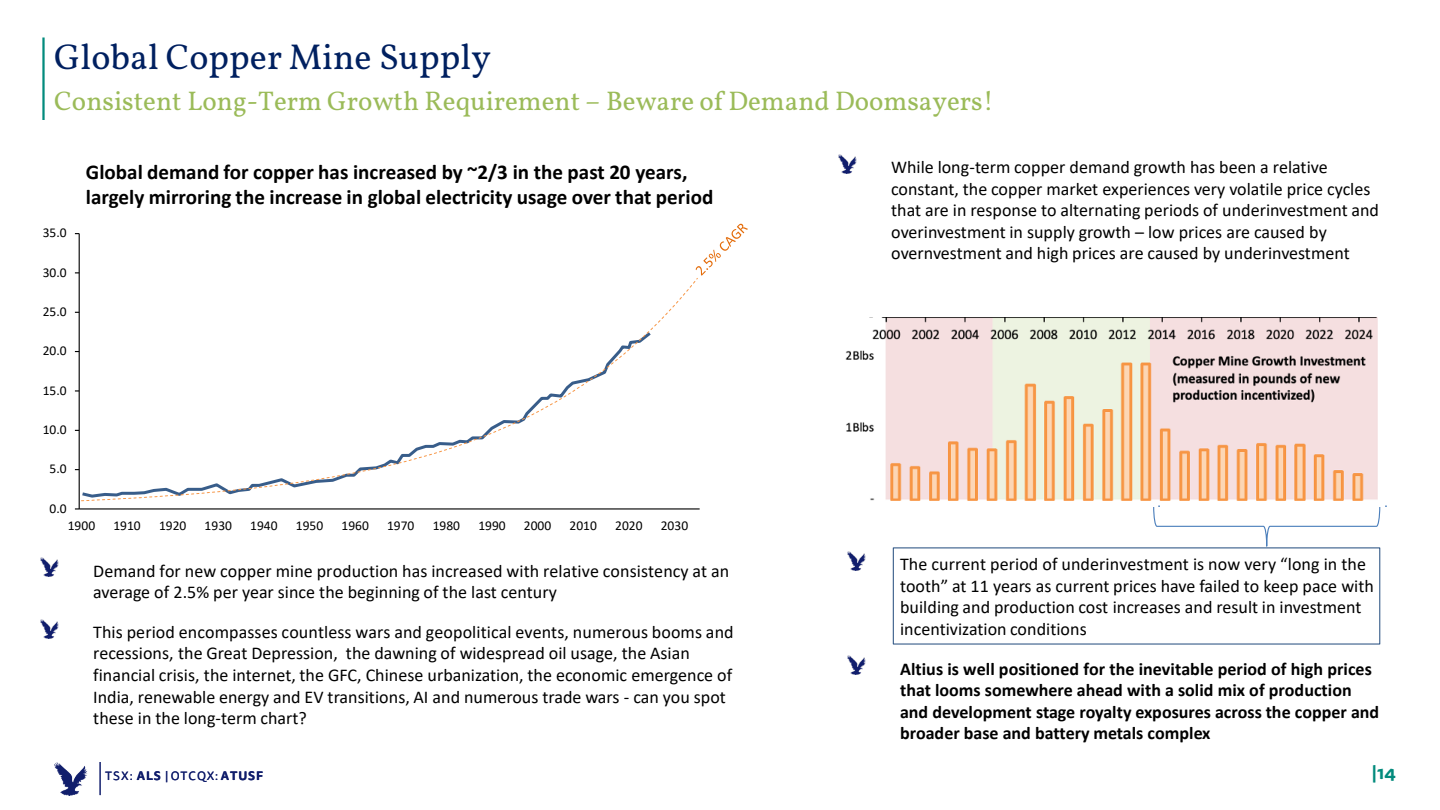
<style>
.page{position:relative;width:1440px;height:810px;background:#fff}
.page>*{position:absolute;margin:0;border:0;box-sizing:border-box;transform-origin:0 0}
.t1{font:36px "Vollkorn";color:#002060}
.t2{font:27px "Vollkorn";color:#9bbb59}
.t3{font:700 21px/25.2px "Calibri";color:#000}
.t4{font:18px/21.6px "Calibri";color:#000}
.t5{font:700 18px/21.6px "Calibri";letter-spacing:.005em;color:#000}
.t6{font:700 18px "Tisa Sans Pro";color:#038b7d}
.t7{font:13.5px "Calibri";color:#000}
.t8{font:12px "Tisa Sans Pro";letter-spacing:.08em;color:#111e6c}
.s1{font-weight:700}
</style>
<div class="page">
<img style="left:54px;top:762px;width:34px;height:33px">
<hr style="left:100px;top:762px;width:1px;height:33px;background:#111e6c">
<hr style="left:42px;top:38px;width:3px;height:82px;background:#038b7d">
<hr style="left:79px;top:234px;width:1px;height:275px;background:#000">
<hr style="left:79px;top:508px;width:621px;height:2px;background:#000">
<svg style="left:81px;top:278px;width:617px;height:224px"></svg>
<svg style="left:696px;top:224px;width:52px;height:52px"></svg>
<img style="left:838px;top:154px;width:18px;height:19px">
<img style="left:41px;top:558px;width:18px;height:19px">
<img style="left:41px;top:619px;width:18px;height:19px">
<img style="left:847px;top:551px;width:18px;height:19px">
<img style="left:847px;top:656px;width:18px;height:19px">
<svg style="left:1153px;top:506px;width:228px;height:41px"></svg>
<img style="left:845px;top:317px;width:542px;height:189px">
<h2 class="t1" style="left:54px;top:30px;width:438px">Global Copper Mine Supply</h2>
<p class="t2" style="left:54px;top:81px;width:941px">Consistent Long-Term Growth Requirement – Beware of Demand Doomsayers!</p>
<p class="t7" style="left:43px;top:224px;width:25px">35.0</p>
<p class="t7" style="left:43px;top:263px;width:25px">30.0</p>
<p class="t7" style="left:43px;top:302px;width:25px">25.0</p>
<p class="t7" style="left:43px;top:342px;width:25px">20.0</p>
<p class="t7" style="left:43px;top:381px;width:25px">15.0</p>
<p class="t7" style="left:43px;top:420px;width:25px">10.0</p>
<p class="t7" style="left:50px;top:460px;width:19px">5.0</p>
<p class="t7" style="left:50px;top:499px;width:19px">0.0</p>
<p class="t3" style="left:86px;top:159px;width:629px">Global demand for copper has increased by ~2/3 in the past 20 years, largely mirroring the increase in global electricity usage over that period</p>
<p class="t7" style="left:68px;top:516px;width:29px">1900</p>
<p class="t7" style="left:113px;top:516px;width:29px">1910</p>
<p class="t7" style="left:159px;top:516px;width:29px">1920</p>
<p class="t7" style="left:205px;top:516px;width:29px">1930</p>
<p class="t7" style="left:250px;top:516px;width:29px">1940</p>
<p class="t7" style="left:296px;top:516px;width:29px">1950</p>
<p class="t7" style="left:342px;top:516px;width:29px">1960</p>
<p class="t7" style="left:387px;top:516px;width:29px">1970</p>
<p class="t7" style="left:433px;top:516px;width:29px">1980</p>
<p class="t7" style="left:478px;top:516px;width:29px">1990</p>
<p class="t7" style="left:524px;top:516px;width:29px">2000</p>
<p class="t7" style="left:570px;top:516px;width:29px">2010</p>
<p class="t7" style="left:615px;top:516px;width:29px">2020</p>
<p class="t7" style="left:661px;top:516px;width:29px">2030</p>
<p class="t4" style="left:93px;top:559px;width:638px">Demand for new copper mine production has increased with relative consistency at an average of 2.5% per year since the beginning of the last century</p>
<p class="t4" style="left:93px;top:621px;width:642px">This period encompasses countless wars and geopolitical events, numerous booms and recessions, the Great Depression, the dawning of widespread oil usage, the Asian financial crisis, the internet, the GFC, Chinese urbanization, the economic emergence of India, renewable energy and EV transitions, AI and numerous trade wars - can you spot these in the long-term chart?</p>
<p class="t4" style="left:891px;top:156px;width:489px">While long-term copper demand growth has been a relative constant, the copper market experiences very volatile price cycles that are in response to alternating periods of underinvestment and overinvestment in supply growth – low prices are caused by overnvestment and high prices are caused by underinvestment</p>
<p class="t4" style="left:900px;top:553px;width:475px">The current period of underinvestment is now very “long in the tooth” at 11 years as current prices have failed to keep pace with building and production cost increases and result in investment incentivization conditions</p>
<p class="t5" style="left:900px;top:658px;width:481px">Altius is well positioned for the inevitable period of high prices that looms somewhere ahead with a solid mix of production and development stage royalty exposures across the copper and broader base and battery metals complex</p>
<p class="t8" style="left:105px;top:768px;width:159px">TSX: <span class="s1">ALS</span> | OTCQX: <span class="s1">ATUSF</span></p>
<p class="t6" style="left:1372px;top:760px;width:25px">|14</p>
</div>
